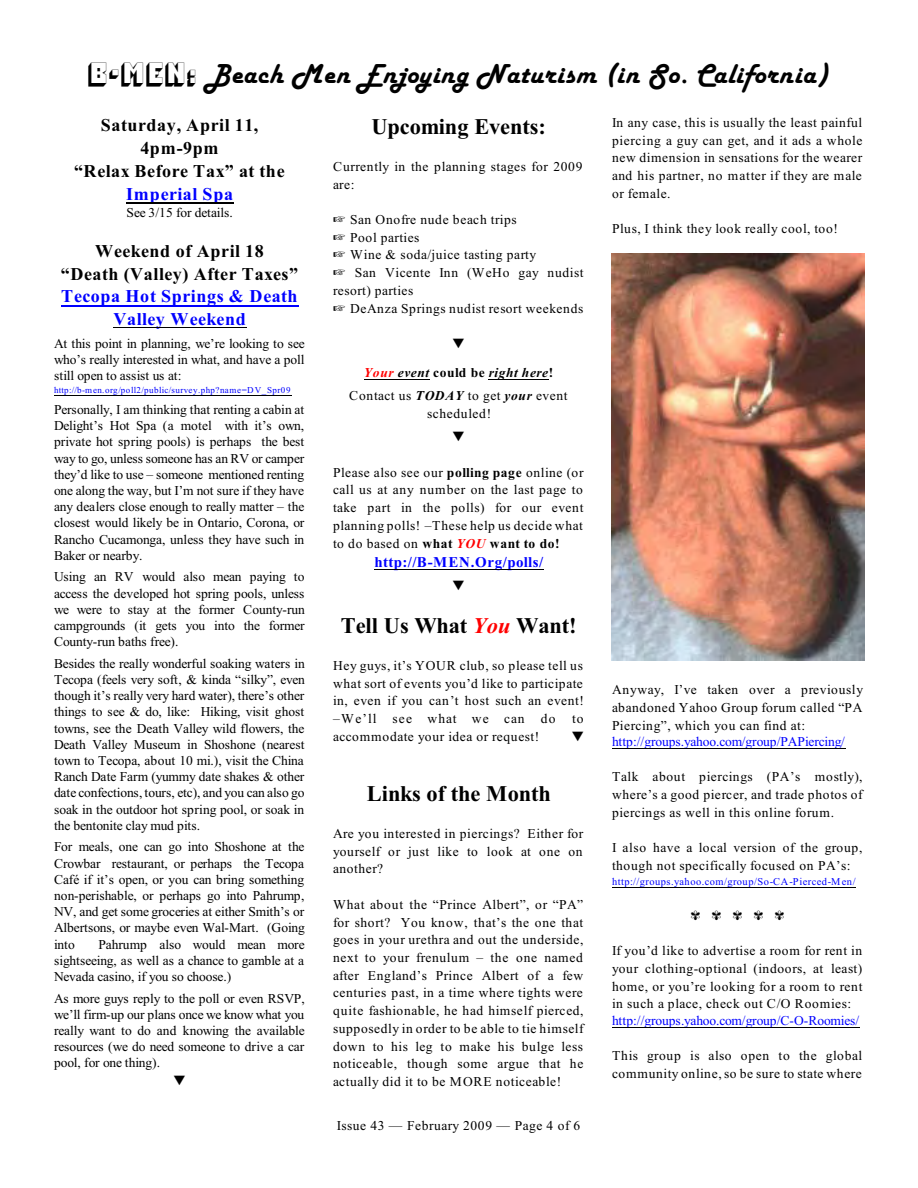
<style>
.page{position:relative;width:918px;height:1188px;background:#fff}
.page>*{position:absolute;margin:0;border:0;box-sizing:border-box;transform-origin:0 0}
.t1{font:italic 28.5px "Harlow Solid";letter-spacing:.03em;color:#000}
.t2{font:700 22.35px "Times New Roman";letter-spacing:-.005em;color:#000}
.t3{font:700 18px/22.8px "Times New Roman";letter-spacing:.03em;color:#000;text-align:center}
.t4{font:700 18px/22.8px "Times New Roman";letter-spacing:.03em;color:#00f;text-align:center}
.t5{font:700 15px "Times New Roman";letter-spacing:.025em;color:#00f}
.t6{font:13.5px/16.2px "Times New Roman";letter-spacing:.03em;color:#000;text-align:justify}
.t7{font:13.5px "Times New Roman";letter-spacing:.055em;color:#000}
.t8{font:13.5px "Times New Roman";letter-spacing:-.015em;color:#00f}
.t9{font:italic 700 13.5px/23.1px "Times New Roman";letter-spacing:.045em;color:#000;text-align:center}
.t10{font:13.5px "Times New Roman";letter-spacing:-.01em;color:#000}
.t11{font:10.5px "Times New Roman";letter-spacing:.045em;color:#00f}
.t12{font:9px "Times New Roman";letter-spacing:.06em;color:#00f}
.s1{font-family:"Pioneer BT";font-style:normal}
.s2{color:#f00}
.s3{font-style:normal}
.s4{font-weight:400;font-style:normal}
.s5{font-weight:700}
.s6{font-weight:700;font-style:italic;color:#f00}
.s7{font-style:italic;color:#f00}
</style>
<div class="page">
<hr style="left:126px;top:202px;width:108px;height:1px;background:#000">
<hr style="left:61px;top:305px;width:237px;height:1px;background:#00f">
<hr style="left:113px;top:327px;width:134px;height:1px;background:#000">
<hr style="left:54px;top:395px;width:237px;height:1px;background:#000">
<hr style="left:364px;top:379px;width:66px;height:1px;background:#000">
<hr style="left:489px;top:379px;width:60px;height:1px;background:#000">
<hr style="left:374px;top:569px;width:170px;height:1px;background:#000">
<hr style="left:612px;top:748px;width:233px;height:1px;background:#000">
<hr style="left:612px;top:887px;width:244px;height:1px;background:#000">
<hr style="left:612px;top:1027px;width:247px;height:1px;background:#000">
<img style="left:612px;top:254px;width:252px;height:406px">
<h1 class="t1" style="left:88px;top:58px;width:740px"><span class="s1">B-MEN:</span> Beach Men Enjoying Naturism (in So. California)</h1>
<h3 class="t3" style="left:74px;top:116px;width:212px">Saturday, April 11,<br>4pm-9pm<br>“Relax Before Tax” at the</h3>
<h3 class="t4" style="left:126px;top:184px;width:108px">Imperial Spa</h3>
<p class="t10" style="left:127px;top:208px;width:108px">See 3/15 for details.</p>
<h3 class="t3" style="left:61px;top:241px;width:239px">Weekend of April 18<br>“Death (Valley) After Taxes”</h3>
<h3 class="t4" style="left:61px;top:287px;width:238px">Tecopa Hot Springs &amp; Death<br>Valley Weekend</h3>
<p class="t6" style="left:54px;top:336px;width:252px">At this point in planning, we’re looking to see who’s really interested in what, and have a poll still open to assist us at:</p>
<p class="t12" style="left:54px;top:387px;width:238px">http://b-men.org/poll2/public/survey.php?name=DV_Spr09</p>
<p class="t6" style="left:54px;top:403px;width:252px">Personally, I am thinking that renting a cabin at Delight’s Hot Spa (a motel with it’s own, private hot spring pools) is perhaps the best way to go, unless someone has an RV or camper they’d like to use – someone mentioned renting one along the way, but I’m not sure if they have any dealers close enough to really matter – the closest would likely be in Ontario, Corona, or Rancho Cucamonga, unless they have such in Baker or nearby.</p>
<p class="t6" style="left:54px;top:570px;width:252px">Using an RV would also mean paying to access the developed hot spring pools, unless we were to stay at the former County-run campgrounds (it gets you into the former County-run baths free).</p>
<p class="t6" style="left:54px;top:656px;width:253px">Besides the really wonderful soaking waters in Tecopa (feels very soft, &amp; kinda “silky”, even though it’s really very hard water), there’s other things to see &amp; do, like: Hiking, visit ghost towns, see the Death Valley wild flowers, the Death Valley Museum in Shoshone (nearest town to Tecopa, about 10 mi.), visit the China Ranch Date Farm (yummy date shakes &amp; other date confections, tours, etc), and you can also go soak in the outdoor hot spring pool, or soak in the bentonite clay mud pits.</p>
<p class="t6" style="left:54px;top:840px;width:252px">For meals, one can go into Shoshone at the Crowbar restaurant, or perhaps the Tecopa Café if it’s open, or you can bring something non-perishable, or perhaps go into Pahrump, NV, and get some groceries at either Smith’s or Albertsons, or maybe even Wal-Mart. (Going into</p>
<p class="t6" style="left:54px;top:937px;width:252px;text-indent:44px">Pahrump also would mean more sightseeing, as well as a chance to gamble at a Nevada casino, if you so choose.)</p>
<p class="t6" style="left:54px;top:991px;width:252px">As more guys reply to the poll or even RSVP, we’ll firm-up our plans once we know what you really want to do and knowing the available resources (we do need someone to drive a car pool, for one thing).</p>
<h2 class="t2" style="left:371px;top:119px;width:176px">Upcoming Events:</h2>
<p class="t6" style="left:333px;top:159px;width:251px;line-height:17.7px">Currently in the planning stages for 2009 are:</p>
<p class="t7" style="left:350px;top:215px;width:168px">San Onofre nude beach trips</p>
<p class="t6" style="left:350px;top:230px;width:71px">Pool parties</p>
<p class="t6" style="left:350px;top:248px;width:188px">Wine &amp; soda/juice tasting party</p>
<p class="t6" style="left:355px;top:266px;width:230px">San Vicente Inn (WeHo gay nudist</p>
<p class="t6" style="left:333px;top:284px;width:82px">resort) parties</p>
<p class="t7" style="left:350px;top:303px;width:235px">DeAnza Springs nudist resort weekends</p>
<p class="t9" style="left:349px;top:362px;width:220px"><span class="s2">Your</span> event <span class="s3">could be</span> right here<span class="s3">!<br></span><span class="s4">Contact us</span> TODAY <span class="s4">to get</span> your <span class="s4">event</span></p>
<p class="t7" style="left:427px;top:409px;width:66px">scheduled!</p>
<p class="t6" style="left:333px;top:465px;width:252px;line-height:17.7px">Please also see our <span class="s5">polling page</span> online (or call us at any number on the last page to take part in the polls) for our event planning polls! –These help us decide what to do based on <span class="s5">what</span> <span class="s6">YOU</span> <span class="s5">want to do!</span></p>
<p class="t5" style="left:374px;top:557px;width:170px">http://B-MEN.Org/polls/</p>
<h2 class="t2" style="left:341px;top:618px;width:238px">Tell Us What <span class="s7">You</span> Want!</h2>
<p class="t6" style="left:333px;top:658px;width:252px;line-height:17.7px">Hey guys, it’s YOUR club, so please tell us what sort of events you’d like to participate in, even if you can’t host such an event! –We’ll see what we can do to accommodate your idea or request!</p>
<h2 class="t2" style="left:367px;top:786px;width:186px">Links of the Month</h2>
<p class="t6" style="left:333px;top:826px;width:252px;line-height:17.7px">Are you interested in piercings? Either for yourself or just like to look at one on another?</p>
<p class="t6" style="left:333px;top:897px;width:252px;line-height:17.7px">What about the “Prince Albert”, or “PA” for short? You know, that’s the one that goes in your urethra and out the underside, next to your frenulum – the one named after England’s Prince Albert of a few centuries past, in a time where tights were quite fashionable, he had himself pierced, supposedly in order to be able to tie himself down to his leg to make his bulge less noticeable, though some argue that he actually did it to be MORE noticeable!</p>
<p class="t6" style="left:337px;top:1119px;width:245px">Issue 43 — February 2009 — Page 4 of 6</p>
<p class="t6" style="left:612px;top:115px;width:252px;line-height:17.7px">In any case, this is usually the least painful piercing a guy can get, and it ads a whole new dimension in sensations for the wearer and his partner, no matter if they are male or female.</p>
<p class="t7" style="left:612px;top:224px;width:227px">Plus, I think they look really cool, too!</p>
<p class="t6" style="left:612px;top:682px;width:253px;line-height:17.7px">Anyway, I’ve taken over a previously abandoned Yahoo Group forum called “PA Piercing”, which you can find at:</p>
<p class="t8" style="left:612px;top:737px;width:235px">http://groups.yahoo.com/group/PAPiercing/</p>
<p class="t6" style="left:612px;top:769px;width:252px;line-height:17.7px">Talk about piercings (PA’s mostly), where’s a good piercer, and trade photos of piercings as well in this online forum.</p>
<p class="t6" style="left:612px;top:840px;width:252px;line-height:17.7px">I also have a local version of the group, though not specifically focused on PA’s:</p>
<p class="t11" style="left:612px;top:878px;width:245px">http://groups.yahoo.com/group/So-CA-Pierced-Men/</p>
<p class="t6" style="left:612px;top:943px;width:252px;line-height:17.7px">If you’d like to advertise a room for rent in your clothing-optional (indoors, at least) home, or you’re looking for a room to rent in such a place, check out C/O Roomies:</p>
<p class="t8" style="left:612px;top:1015px;width:249px">http://groups.yahoo.com/group/C-O-Roomies/</p>
<p class="t6" style="left:612px;top:1048px;width:252px;line-height:17.7px">This group is also open to the global community online, so be sure to state where</p>
</div>
